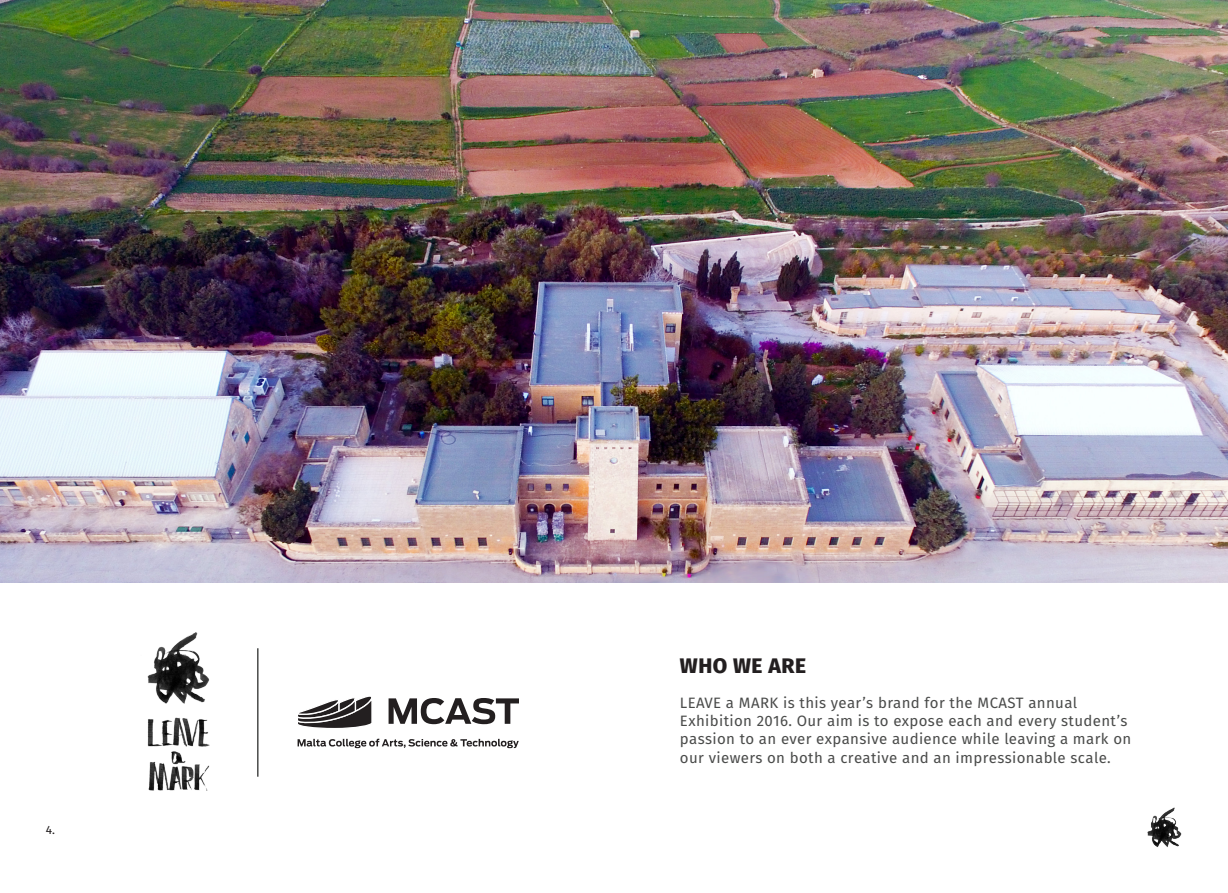
<style>
.page{position:relative;width:1228px;height:893px;background:#fff}
.page>*{position:absolute;margin:0;border:0;box-sizing:border-box;transform-origin:0 0}
.t1{font:800 21px "Fira Sans";letter-spacing:.025em;color:#231f20}
.t2{font:15px/18px "Fira Sans";letter-spacing:.025em;color:#4a4b4a}
.t3{font:12px "Fira Sans";color:#231f20}
</style>
<div class="page">
<img style="left:1147px;top:807px;width:35px;height:40px">
<img style="left:0;top:0;width:1227px;height:582px">
<img style="left:147px;top:632px;width:63px;height:159px">
<hr style="left:257px;top:648px;width:1px;height:128px;background:#4a4b4a">
<svg style="left:388px;top:698px;width:130px;height:26px"></svg>
<svg style="left:297px;top:738px;width:221px;height:10px"></svg>
<svg style="left:298px;top:696px;width:74px;height:32px"></svg>
<p class="t3" style="left:46px;top:821px;width:11px">4.</p>
<p class="t1" style="left:679px;top:647px;width:128px">WHO WE ARE</p>
<p class="t2" style="left:679px;top:693px;width:452px">LEAVE a MARK is this year’s brand for the MCAST annual Exhibition 2016. Our aim is to expose each and every student’s passion to an ever expansive audience while leaving a mark on our viewers on both a creative and an impressionable scale.</p>
</div>
